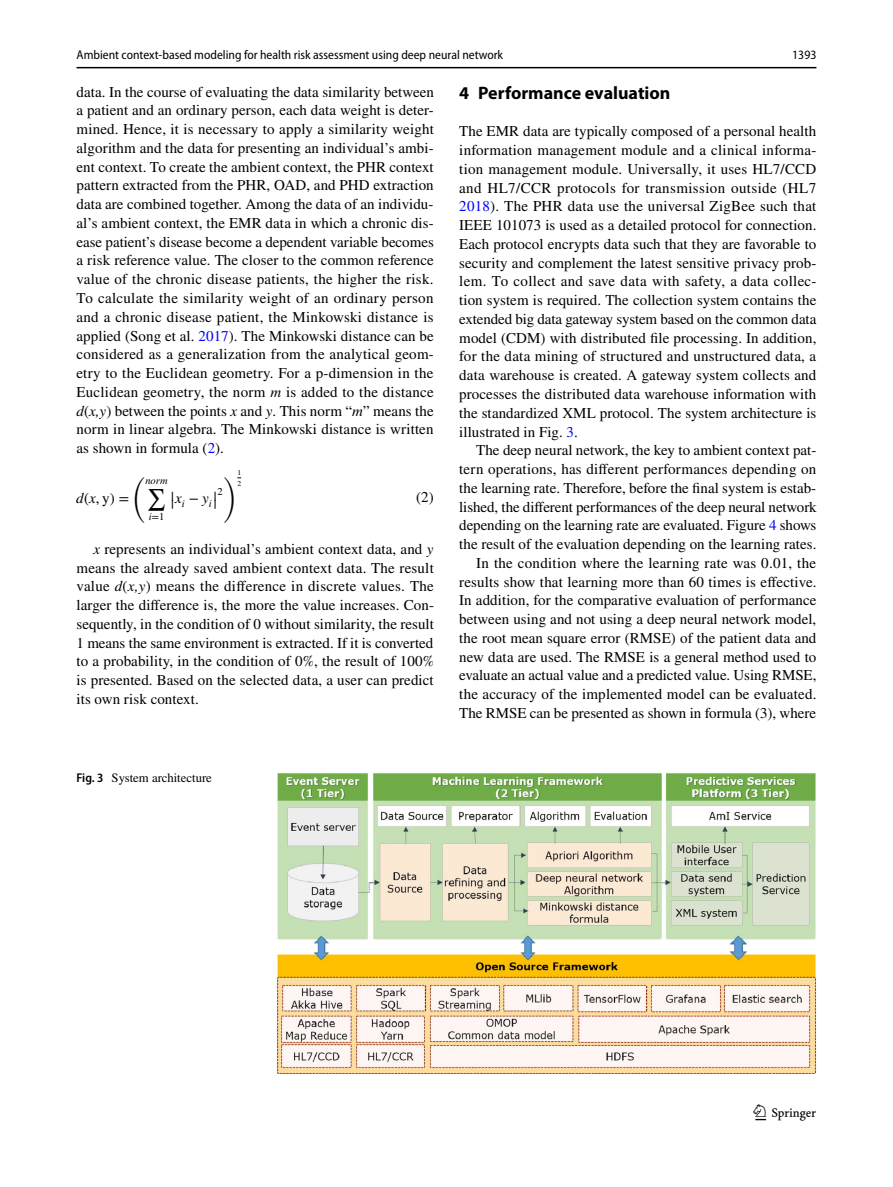
<style>
.page{position:relative;width:893px;height:1187px;background:#fff}
.page>*{position:absolute;margin:0;border:0;box-sizing:border-box;transform-origin:0 0}
.t1{font:22.5px "Springnew";color:#000}
.t2{font:700 18px "Myriad Pro";color:#000}
.t3{font:15px/18.8px "STIX";letter-spacing:.005em;color:#000;text-align:justify}
.t4{font:15px "STIX Math";color:#000}
.t5{font:15px "STIX Math Extensions";color:#000}
.t6{font:15px "STIX General Italic 2";color:#000}
.t7{font:semi-condensed 12.75px "Myriad Pro";color:#000}
.t8{font:12.75px "STIX";color:#000}
.t9{font:10.5px "STIX General Italic 2";color:#000}
.t10{font:10.5px "STIX General Regular 2";color:#000}
.t11{font:7.5px "STIX General Regular 2";color:#000}
.s1{color:#00f}
.s2{font-style:italic}
.s3{font-family:"STIX General Regular 2";font-size:7.5px}
.s4{font-family:"STIX Math"}
.s5{font-family:"STIX General Regular 2"}
.s6{font-family:"STIX Math Extensions"}
.s7{font-family:"STIX General Italic 2"}
.s8{font-family:"Myriad Pro";font-weight:600;font-stretch:semi-condensed}
</style>
<div class="page">
<hr style="left:77px;top:67px;width:739px;height:1px;background:#000">
<img style="left:276px;top:772px;width:540px;height:301px">
<p class="t7" style="left:77px;top:48px;width:428px">Ambient context-based modeling for health risk assessment using deep neural network</p>
<p class="t7" style="left:792px;top:48px;width:26px">1393</p>
<p class="t3" style="left:77px;top:83px;width:359px">data. In the course of evaluating the data similarity between a patient and an ordinary person, each data weight is deter&shy;mined. Hence, it is necessary to apply a similarity weight algorithm and the data for presenting an individual’s ambi&shy;ent context. To create the ambient context, the PHR context pattern extracted from the PHR, OAD, and PHD extraction data are combined together. Among the data of an individu&shy;al’s ambient context, the EMR data in which a chronic dis&shy;ease patient’s disease become a dependent variable becomes a risk reference value. The closer to the common reference value of the chronic disease patients, the higher the risk.<br>To calculate the similarity weight of an ordinary person and a chronic disease patient, the Minkowski distance is applied (Song et al. <span class="s1">2017</span>). The Minkowski distance can be considered as a generalization from the analytical geom&shy;etry to the Euclidean geometry. For a p-dimension in the Euclidean geometry, the norm <span class="s2">m</span> is added to the distance <span class="s2">d</span>(<span class="s2">x,y</span>) between the points <span class="s2">x</span> and <span class="s2">y</span>. This norm “<span class="s2">m</span>” means the norm in linear algebra. The Minkowski distance is written as shown in formula (<span class="s1">2</span>).</p>
<p class="t5" style="left:223px;top:463px;width:19px">)<span class="s3">1</span></p>
<p class="t9" style="left:133px;top:477px;width:36px"><sup>(</sup>norm</p>
<p class="t11" style="left:237px;top:480px;width:5px">2</p>
<p class="t10" style="left:217px;top:488px;width:7px">2</p>
<p class="t5" style="left:147px;top:475px;width:21px">∑</p>
<p class="t9" style="left:149px;top:512px;width:17px">i<span class="s4">=</span><span class="s5">1</span></p>
<p class="t5" style="left:170px;top:485px;width:6px">|</p>
<p class="t6" style="left:170px;top:493px;width:43px"><span class="s6">|</span>x<sub>i</sub> <span class="s4">−</span> y<sub>i</sub></p>
<p class="t5" style="left:213px;top:485px;width:6px">|</p>
<p class="t5" style="left:213px;top:494px;width:6px">|</p>
<p class="t4" style="left:76px;top:493px;width:54px"><span class="s7">d</span>(<span class="s7">x</span><span class="s5">,y</span>) =</p>
<p class="t3" style="left:416px;top:488px;width:19px">(2)</p>
<p class="t3" style="left:77px;top:540px;width:359px;text-indent:17px"><span class="s2">x</span> represents an individual’s ambient context data, and <span class="s2">y </span>means the already saved ambient context data. The result value <span class="s2">d</span>(<span class="s2">x,y</span>) means the difference in discrete values. The larger the difference is, the more the value increases. Con&shy;sequently, in the condition of 0 without similarity, the result 1 means the same environment is extracted. If it is converted to a probability, in the condition of 0%, the result of 100% is presented. Based on the selected data, a user can predict its own risk context.</p>
<p class="t8" style="left:77px;top:769px;width:137px"><span class="s8">Fig. 3</span> System architecture</p>
<p class="t2" style="left:459px;top:81px;width:213px">4 Performance evaluation</p>
<p class="t3" style="left:459px;top:123px;width:359px">The EMR data are typically composed of a personal health information management module and a clinical informa&shy;tion management module. Universally, it uses HL7/CCD and HL7/CCR protocols for transmission outside (HL7<br><span class="s1">2018</span>). The PHR data use the universal ZigBee such that IEEE 101073 is used as a detailed protocol for connection.<br>Each protocol encrypts data such that they are favorable to security and complement the latest sensitive privacy prob&shy;lem. To collect and save data with safety, a data collec&shy;tion system is required. The collection system contains the extended big data gateway system based on the common data model (CDM) with distributed file processing. In addition, for the data mining of structured and unstructured data, a data warehouse is created. A gateway system collects and processes the distributed data warehouse information with the standardized XML protocol. The system architecture is illustrated in Fig. <span class="s1">3</span>.</p>
<p class="t3" style="left:459px;top:442px;width:359px;text-align:right">The deep neural network, the key to ambient context pat&shy;tern operations, has different performances depending on the learning rate. Therefore, before the final system is estab&shy;lished, the different performances of the deep neural network depending on the learning rate are evaluated. Figure <span class="s1">4</span> shows the result of the evaluation depending on the learning rates.<br>In the condition where the learning rate was 0.01, the results show that learning more than 60 times is effective.<br>In addition, for the comparative evaluation of performance between using and not using a deep neural network model, the root mean square error (RMSE) of the patient data and new data are used. The RMSE is a general method used to evaluate an actual value and a predicted value. Using RMSE, the accuracy of the implemented model can be evaluated.<br>The RMSE can be presented as shown in formula (3), where</p>
<h1 class="t1" style="left:755px;top:1104px;width:62px">1 3</h1>
</div>
